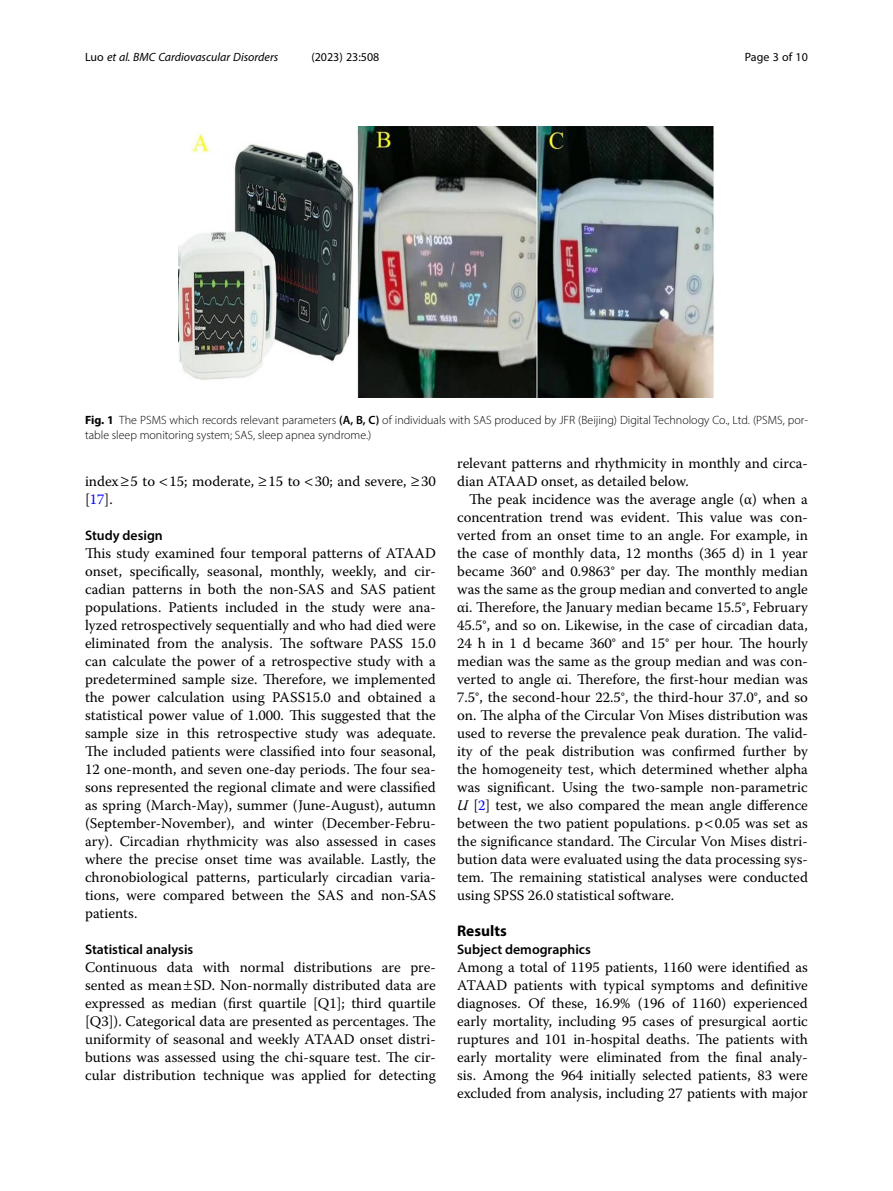
<style>
.page{position:relative;width:893px;height:1191px;background:#fff}
.page>*{position:absolute;margin:0;border:0;box-sizing:border-box;transform-origin:0 0}
.Head_1{font:700 15.45px "Myriad Pro";color:#000}
.Body_Text{font:14.7px/18px "Warnock Pro";color:#000;text-align:justify}
.Body_Text_Indent{font:14.7px/18px "Warnock Pro";color:#000}
.Head_2{font:600 13.8px "Myriad Pro";color:#000}
.Head_2_After_1{font:600 13.8px "Myriad Pro";color:#000}
.Figure_Caption{font:300 12px/15px "Myriad Pro";color:#000}
.t1{font:italic 12px "Myriad Pro";color:#000}
.t2{font:12px "Myriad Pro";color:#000}
.s1{font-style:normal}
.s2{font-weight:700}
.s3{font-weight:600}
.s4{color:#00f}
.s5{font-style:italic}
</style>
<div class="page">
<img style="left:178px;top:126px;width:536px;height:271px">
<p class="t1" style="left:85px;top:50px;width:195px"><span class="s1">Luo</span> et al. BMC Cardiovascular Disorders</p>
<p class="t2" style="left:311px;top:50px;width:70px">(2023) 23:508</p>
<p class="t2" style="left:745px;top:50px;width:65px">Page 3 of 10</p>
<p class="Figure_Caption" style="left:85px;top:412px;width:724px"><span class="s2">Fig. 1</span> The PSMS which records relevant parameters <span class="s3">(A, B, C)</span> of individuals with SAS produced by JFR (Beijing) Digital Technology Co., Ltd. (PSMS, por&shy;table sleep monitoring system; SAS, sleep apnea syndrome.)</p>
<p class="Body_Text_Indent" style="left:85px;top:472px;width:352px">index≥5 to 15; moderate, ≥15 to 30; and severe, ≥30 [<span class="s4">17</span>].</p>
<p class="Head_2" style="left:85px;top:527px;width:79px">Study design</p>
<p class="Body_Text" style="left:85px;top:544px;width:352px">This study examined four temporal patterns of ATAAD onset, specifically, seasonal, monthly, weekly, and cir&shy;cadian patterns in both the non-SAS and SAS patient populations. Patients included in the study were ana&shy;lyzed retrospectively sequentially and who had died were eliminated from the analysis. The software PASS 15.0 can calculate the power of a retrospective study with a predetermined sample size. Therefore, we implemented the power calculation using PASS15.0 and obtained a statistical power value of 1.000. This suggested that the sample size in this retrospective study was adequate.<br>The included patients were classified into four seasonal, 12 one-month, and seven one-day periods. The four sea&shy;sons represented the regional climate and were classified as spring (March-May), summer (June-August), autumn (September-November), and winter (December-Febru&shy;ary). Circadian rhythmicity was also assessed in cases where the precise onset time was available. Lastly, the chronobiological patterns, particularly circadian varia&shy;tions, were compared between the SAS and non-SAS patients.</p>
<p class="Head_2" style="left:85px;top:941px;width:110px">Statistical analysis</p>
<p class="Body_Text" style="left:85px;top:958px;width:352px">Continuous data with normal distributions are pre&shy;sented as mean SD. Non-normally distributed data are expressed as median (first quartile [Q1]; third quartile [Q3]). Categorical data are presented as percentages. The uniformity of seasonal and weekly ATAAD onset distri&shy;butions was assessed using the chi-square test. The cir&shy;cular distribution technique was applied for detecting</p>
<p class="Body_Text" style="left:457px;top:454px;width:352px">relevant patterns and rhythmicity in monthly and circa&shy;dian ATAAD onset, as detailed below.</p>
<p class="Body_Text_Indent" style="left:457px;top:490px;width:352px;text-align:justify;text-indent:12px">The peak incidence was the average angle (α) when a concentration trend was evident. This value was con&shy;verted from an onset time to an angle. For example, in the case of monthly data, 12 months (365 d) in 1 year became 360° and 0.9863° per day. The monthly median was the same as the group median and converted to angle αi. Therefore, the January median became 15.5°, February 45.5°, and so on. Likewise, in the case of circadian data, 24 h in 1 d became 360° and 15° per hour. The hourly median was the same as the group median and was con&shy;verted to angle αi. Therefore, the first-hour median was 7.5°, the second-hour 22.5°, the third-hour 37.0°, and so on. The alpha of the Circular Von Mises distribution was used to reverse the prevalence peak duration. The valid&shy;ity of the peak distribution was confirmed further by the homogeneity test, which determined whether alpha was significant. Using the two-sample non-parametric <span class="s5">U</span> [<span class="s4">2</span>] test, we also compared the mean angle difference between the two patient populations. p 0.05 was set as the significance standard. The Circular Von Mises distri&shy;bution data were evaluated using the data processing sys&shy;tem. The remaining statistical analyses were conducted using SPSS 26.0 statistical software.</p>
<p class="Head_1" style="left:457px;top:921px;width:51px">Results</p>
<p class="Head_2_After_1" style="left:457px;top:941px;width:135px">Subject demographics</p>
<p class="Body_Text" style="left:457px;top:958px;width:352px">Among a total of 1195 patients, 1160 were identified as ATAAD patients with typical symptoms and definitive diagnoses. Of these, 16.9% (196 of 1160) experienced early mortality, including 95 cases of presurgical aortic ruptures and 101 in-hospital deaths. The patients with early mortality were eliminated from the final analy&shy;sis. Among the 964 initially selected patients, 83 were excluded from analysis, including 27 patients with major</p>
</div>
